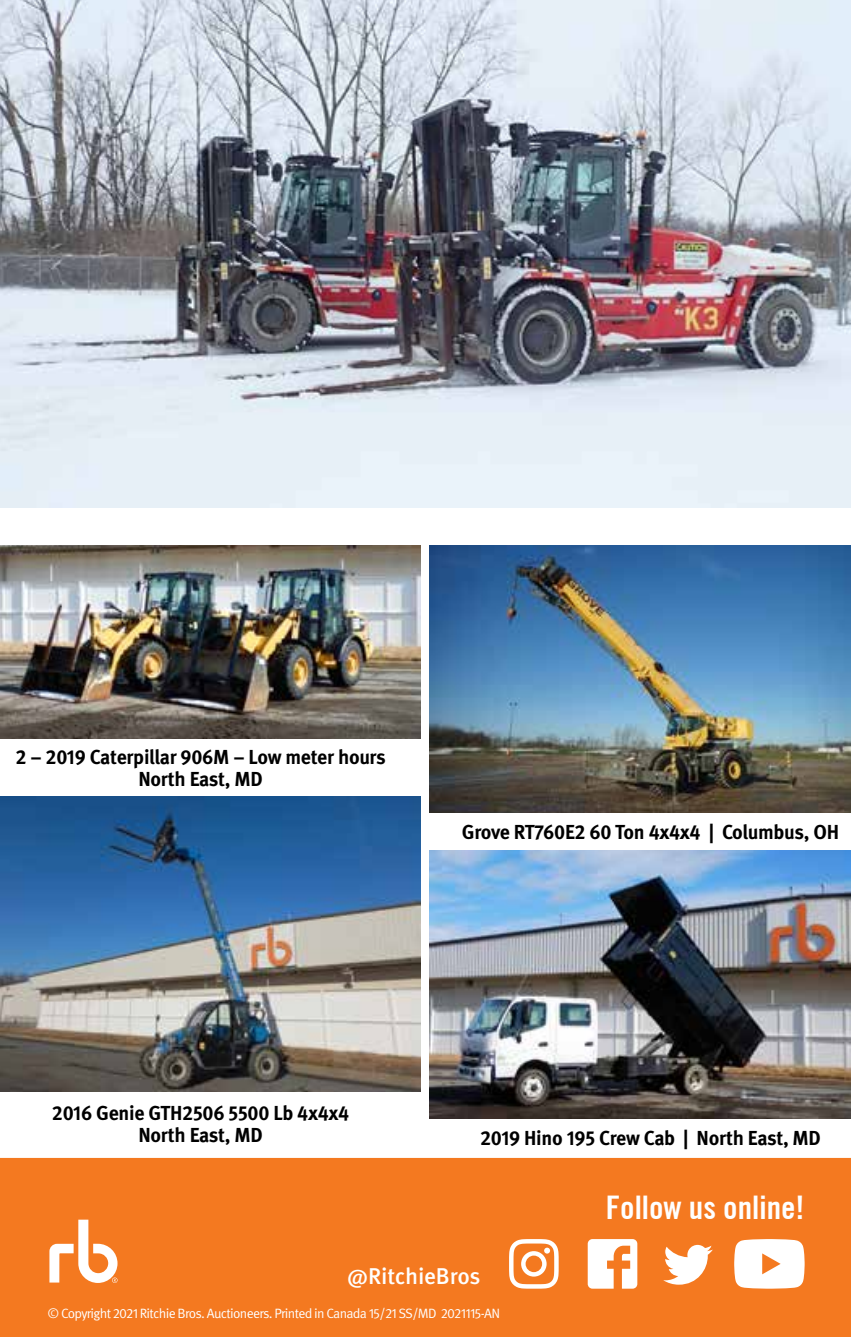
<style>
.page{position:relative;width:851px;height:1337px;background:#fff}
.page>*{position:absolute;margin:0;border:0;box-sizing:border-box;transform-origin:0 0}
.t1{font:700 condensed 32.62px "Trade Gothic No.20";color:#fff}
.t2{font:500 22.72px "Meta Pro";letter-spacing:-.01em;color:#fff}
.t3{font:700 20.25px/22.5px "Meta Pro";letter-spacing:-.015em;color:#000;text-align:center}
.t4{font:13.5px "Meta Pro";letter-spacing:-.05em;color:#fff}
</style>
<div class="page">
<div style="left:0;top:1157px;width:850px;height:179px;background:#f47920"></div>
<svg style="left:587px;top:1239px;width:50px;height:49px"></svg>
<svg style="left:49px;top:1219px;width:68px;height:63px"></svg>
<svg style="left:509px;top:1239px;width:49px;height:49px"></svg>
<svg style="left:663px;top:1244px;width:49px;height:40px"></svg>
<svg style="left:734px;top:1239px;width:70px;height:49px"></svg>
<img style="left:0;top:0;width:850px;height:508px">
<img style="left:430px;top:850px;width:420px;height:268px">
<img style="left:0;top:797px;width:421px;height:294px">
<img style="left:430px;top:545px;width:420px;height:268px">
<img style="left:0;top:545px;width:421px;height:193px">
<p class="t3" style="left:15px;top:744px;width:372px">2 – 2019 Caterpillar 906M – Low meter hours<br>North East, MD</p>
<p class="t3" style="left:462px;top:819px;width:379px">Grove RT760E2 60 Ton 4x4x4 | Columbus, OH</p>
<p class="t3" style="left:52px;top:1100px;width:299px">2016 Genie GTH2506 5500 Lb 4x4x4<br>North East, MD</p>
<p class="t3" style="left:480px;top:1125px;width:342px">2019 Hino 195 Crew Cab | North East, MD</p>
<h1 class="t1" style="left:605px;top:1187px;width:200px">Follow us online!</h1>
<p class="t2" style="left:347px;top:1258px;width:135px">@RitchieBros</p>
<p class="t4" style="left:48px;top:1303px;width:454px">© Copyright 2021 Ritchie Bros. Auctioneers. Printed in Canada 15/21 SS/MD 2021115-AN</p>
</div>
